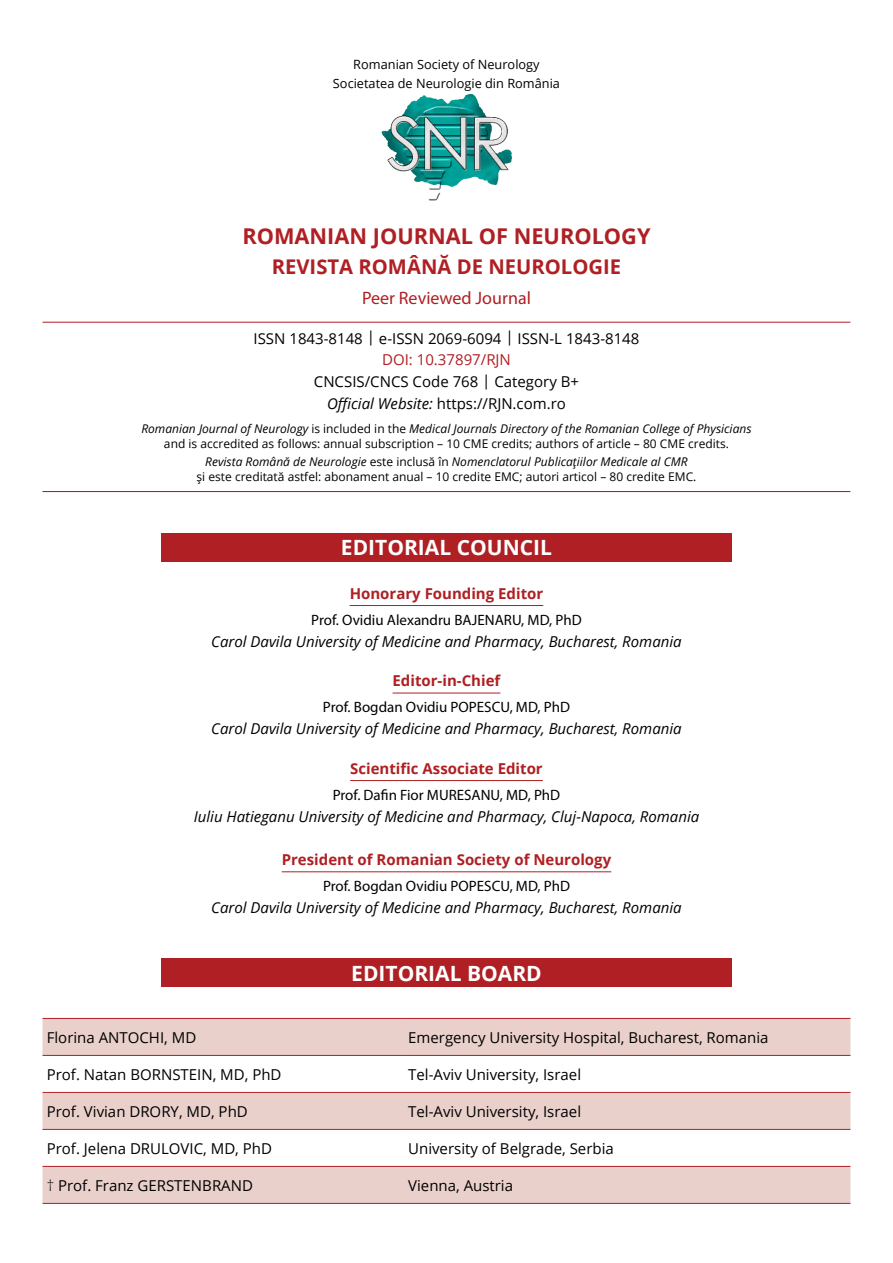
<style>
.page{position:relative;width:893px;height:1263px;background:#fff}
.page>*{position:absolute;margin:0;border:0;box-sizing:border-box;transform-origin:0 0}
.t1{font:700 21.75px "Open Sans";color:#af1f23}
.t2{font:700 21px "Open Sans";color:#fff}
.t3{font:700 20.25px "Open Sans";color:#af1f23}
.t4{font:18px "Myriad Pro";color:#af1f23}
.t5{font:15px/22.2px "Open Sans";color:#000;text-align:center}
.t6{font:italic 15px "Open Sans";color:#000}
.t7{font:15px "Myriad Pro";color:#000}
.t8{font:700 15px "Open Sans";color:#af1f23}
.t9{font:15px "Open Sans";color:#af1f23}
.t10{font:12.75px/19.5px "Open Sans";color:#000;text-align:center}
.t11{font:12px/14.4px "Open Sans";color:#000;text-align:center}
.s1{font-style:italic}
.s2{font-weight:300}
</style>
<div class="page">
<hr style="left:43px;top:322px;width:807px;height:1px;background:#af1f23">
<hr style="left:43px;top:491px;width:807px;height:1px;background:#960779">
<hr style="left:350px;top:605px;width:193px;height:1px;background:#af1f23">
<hr style="left:393px;top:693px;width:107px;height:1px;background:#af1f23">
<hr style="left:350px;top:780px;width:193px;height:1px;background:#af1f23">
<hr style="left:282px;top:871px;width:329px;height:1px;background:#af1f23">
<img style="left:381px;top:94px;width:131px;height:107px">
<div style="left:161px;top:533px;width:571px;height:28px;background:#af1f23"></div>
<div style="left:161px;top:958px;width:571px;height:29px;background:#af1f23"></div>
<div style="left:43px;top:1019px;width:807px;height:184px;background:#e9d0cb"></div>
<svg style="left:43px;top:1056px;width:807px;height:110px"></svg>
<hr style="left:43px;top:1018px;width:361px;height:1px;background:#af1f23">
<hr style="left:404px;top:1018px;width:446px;height:1px;background:#af1f23">
<hr style="left:43px;top:1055px;width:361px;height:1px;background:#af1f23">
<hr style="left:404px;top:1055px;width:446px;height:1px;background:#af1f23">
<hr style="left:43px;top:1092px;width:361px;height:1px;background:#af1f23">
<hr style="left:404px;top:1092px;width:446px;height:1px;background:#af1f23">
<hr style="left:43px;top:1129px;width:361px;height:1px;background:#af1f23">
<hr style="left:404px;top:1129px;width:446px;height:1px;background:#af1f23">
<hr style="left:43px;top:1166px;width:361px;height:1px;background:#af1f23">
<hr style="left:404px;top:1166px;width:446px;height:1px;background:#af1f23">
<hr style="left:43px;top:1203px;width:361px;height:1px;background:#af1f23">
<hr style="left:404px;top:1203px;width:446px;height:1px;background:#af1f23">
<p class="t10" style="left:333px;top:54px;width:229px">Romanian Society of Neurology<br>Societatea de Neurologie din România</p>
<h1 class="t1" style="left:242px;top:220px;width:410px">ROMANIAN JOURNAL o f NEUROLOGY</h1>
<h3 class="t3" style="left:272px;top:252px;width:351px">REVISTA ROMÂNĂ DE NEUROLOGIE</h3>
<p class="t4" style="left:362px;top:287px;width:170px">Peer Reviewed Journal</p>
<p class="t5" style="left:254px;top:327px;width:387px">ISSN 1843-8148 | e-ISSN 2069-6094 | ISSN-L 1843-8148</p>
<p class="t9" style="left:382px;top:350px;width:130px">DOI: 10.37897/RJN</p>
<p class="t5" style="left:314px;top:370px;width:267px">CNCSIS/CNCS Code 768 | Category B+<br><span class="s1">Official Website:</span> https://RJN.com.ro</p>
<p class="t11" style="left:141px;top:421px;width:612px"><span class="s1">Romanian Journal of Neurology</span> is included in the <span class="s1">Medical Journals Directory of the Romanian College of Physicians </span>and is accredited as follows: annual subscription – 10 CME credits; authors of article – 80 CME credits.</p>
<p class="t11" style="left:197px;top:454px;width:501px"><span class="s1">Revista Română de Neurologie</span> este inclusă în <span class="s1">Nomenclatorul Publicaţiilor Medicale al CMR<br></span>şi este creditată astfel: abonament anual – 10 credite EMC; autori articol – 80 credite EMC.</p>
<h2 class="t2" style="left:341px;top:533px;width:212px">EDITORIAL COUNCIL</h2>
<p class="t8" style="left:350px;top:583px;width:195px">Honorary Founding Editor</p>
<p class="t7" style="left:311px;top:610px;width:272px">Prof. Ovidiu Alexandru BAJENARU, MD, PhD</p>
<p class="t6" style="left:211px;top:631px;width:472px">Carol Davila University of Medicine and Pharmacy, Bucharest, Romania</p>
<p class="t8" style="left:393px;top:670px;width:109px">Editor-in-Chief</p>
<p class="t7" style="left:323px;top:698px;width:248px">Prof. Bogdan Ovidiu POPESCU, MD, PhD</p>
<p class="t6" style="left:211px;top:718px;width:472px">Carol Davila University of Medicine and Pharmacy, Bucharest, Romania</p>
<p class="t8" style="left:350px;top:758px;width:194px">Scientific Associate Editor</p>
<p class="t7" style="left:333px;top:785px;width:229px">Prof. Dafin Fior MURESANU, MD, PhD</p>
<p class="t6" style="left:194px;top:806px;width:507px">Iuliu Hatieganu University of Medicine and Pharmacy, Cluj-Napoca, Romania</p>
<p class="t8" style="left:282px;top:849px;width:331px">President of Romanian Society of Neurology</p>
<p class="t7" style="left:323px;top:877px;width:248px">Prof. Bogdan Ovidiu POPESCU, MD, PhD</p>
<p class="t6" style="left:211px;top:897px;width:472px">Carol Davila University of Medicine and Pharmacy, Bucharest, Romania</p>
<h2 class="t2" style="left:351px;top:958px;width:192px">EDITORIAL BOARD</h2>
<p class="t5" style="left:47px;top:1026px;width:151px">Florina ANTOCHI, MD</p>
<p class="t5" style="left:408px;top:1026px;width:362px">Emergency University Hospital, Bucharest, Romania</p>
<p class="t5" style="left:47px;top:1063px;width:236px">Prof. Natan BORNSTEIN, MD, PhD</p>
<p class="t5" style="left:408px;top:1063px;width:174px">Tel-Aviv University, Israel</p>
<p class="t5" style="left:47px;top:1100px;width:203px">Prof. Vivian DRORY, MD, PhD</p>
<p class="t5" style="left:408px;top:1100px;width:174px">Tel-Aviv University, Israel</p>
<p class="t5" style="left:47px;top:1137px;width:227px">Prof. Jelena DRULOVIC, MD, PhD</p>
<p class="t5" style="left:408px;top:1137px;width:207px">University of Belgrade, Serbia</p>
<p class="t5" style="left:47px;top:1174px;width:208px"><span class="s2">†</span> Prof. Franz GERSTENBRAND</p>
<p class="t5" style="left:408px;top:1174px;width:106px">Vienna, Austria</p>
</div>
